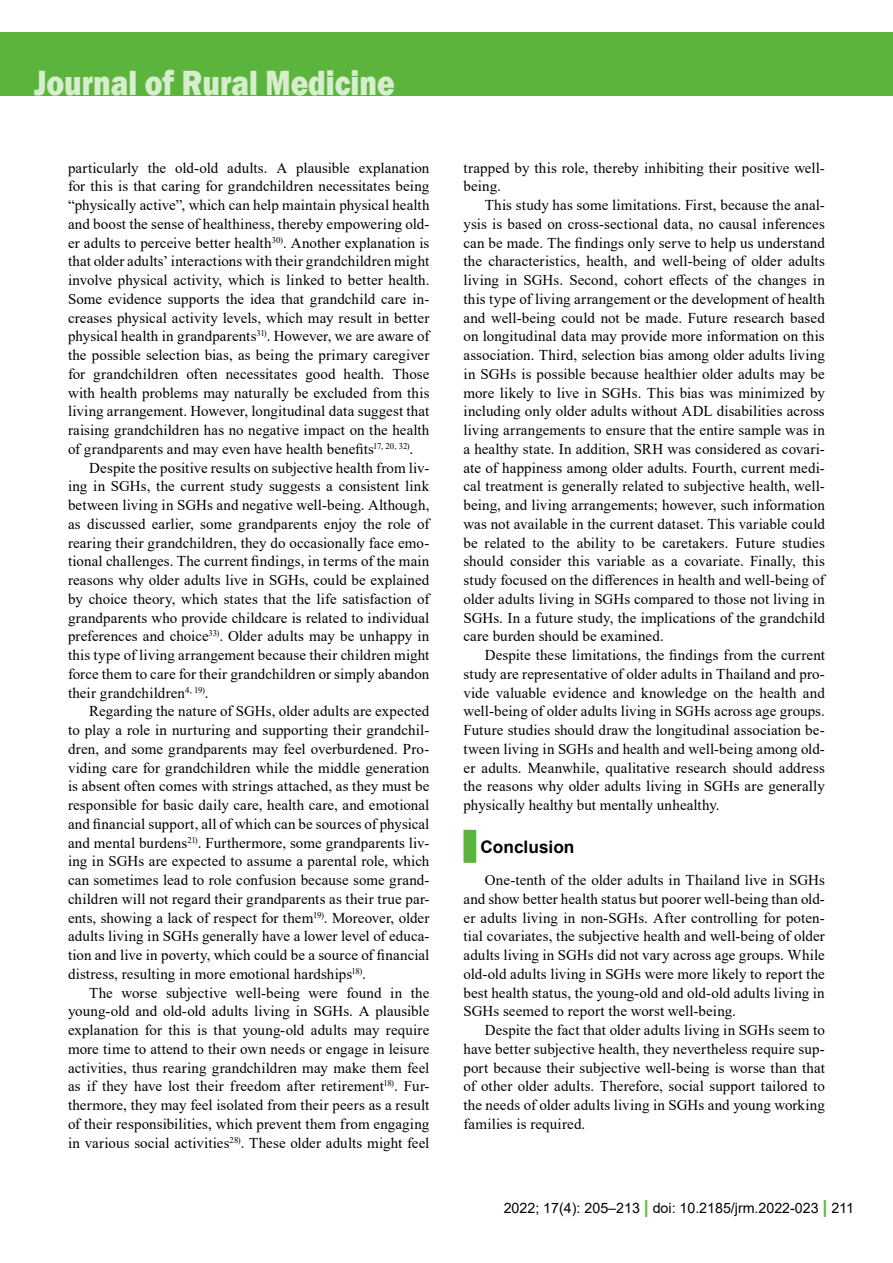
<style>
.page{position:relative;width:893px;height:1263px;background:#fff}
.page>*{position:absolute;margin:0;border:0;box-sizing:border-box;transform-origin:0 0}
.t1{font:800 36px "Franklin Gothic";color:#d6edce;scale:.83 1}
.t2{font:700 17.25px "Arial";color:#000}
.t3{font:15px/18.8px "Times New Roman";letter-spacing:.005em;color:#000;text-align:justify}
.t4{font:14.25px "Arial";color:#000}
.s1{font-weight:700;font-size:18px;color:#5bb53c}
</style>
<div class="page">
<div style="left:0;top:32px;width:893px;height:64px;background:#5bb53c"></div>
<div style="left:463px;top:830px;width:13px;height:33px;background:#5bb53c"></div>
<h1 class="t1" style="left:34px;top:59px;width:436px">Journal of Rural Medicine</h1>
<p class="t3" style="left:68px;top:158px;width:363px">particularly the old-old adults. A plausible explanation for this is that caring for grandchildren necessitates being “physically active”, which can help maintain physical health and boost the sense of healthiness, thereby empowering old&shy;er adults to perceive better health<sup>30)</sup>. Another explanation is that older adults’ interactions with their grandchildren might involve physical activity, which is linked to better health.<br>Some evidence supports the idea that grandchild care in&shy;creases physical activity levels, which may result in better physical health in grandparents<sup>31)</sup>. However, we are aware of the possible selection bias, as being the primary caregiver for grandchildren often necessitates good health. Those with health problems may naturally be excluded from this living arrangement. However, longitudinal data suggest that raising grandchildren has no negative impact on the health of grandparents and may even have health benefits<sup>17,</sup> <sup>20,</sup> <sup>32)</sup>.</p>
<p class="t3" style="left:68px;top:458px;width:363px;text-indent:21px">Despite the positive results on subjective health from liv&shy;ing in SGHs, the current study suggests a consistent link between living in SGHs and negative well-being. Although, as discussed earlier, some grandparents enjoy the role of rearing their grandchildren, they do occasionally face emo&shy;tional challenges. The current findings, in terms of the main reasons why older adults live in SGHs, could be explained by choice theory, which states that the life satisfaction of grandparents who provide childcare is related to individual preferences and choice<sup>33)</sup>. Older adults may be unhappy in this type of living arrangement because their children might force them to care for their grandchildren or simply abandon their grandchildren<sup>4,</sup> <sup>19)</sup>.</p>
<p class="t3" style="left:68px;top:701px;width:363px;text-indent:21px">Regarding the nature of SGHs, older adults are expected to play a role in nurturing and supporting their grandchil&shy;dren, and some grandparents may feel overburdened. Pro&shy;viding care for grandchildren while the middle generation is absent often comes with strings attached, as they must be responsible for basic daily care, health care, and emotional and financial support, all of which can be sources of physical and mental burdens<sup>21)</sup>. Furthermore, some grandparents liv&shy;ing in SGHs are expected to assume a parental role, which can sometimes lead to role confusion because some grand&shy;children will not regard their grandparents as their true par&shy;ents, showing a lack of respect for them<sup>19)</sup>. Moreover, older adults living in SGHs generally have a lower level of educa&shy;tion and live in poverty, which could be a source of financial distress, resulting in more emotional hardships<sup>18)</sup>.</p>
<p class="t3" style="left:68px;top:983px;width:363px;text-indent:21px">The worse subjective well-being were found in the young-old and old-old adults living in SGHs. A plausible explanation for this is that young-old adults may require more time to attend to their own needs or engage in leisure activities, thus rearing grandchildren may make them feel as if they have lost their freedom after retirement<sup>18)</sup>. Fur&shy;thermore, they may feel isolated from their peers as a result of their responsibilities, which prevent them from engaging in various social activities<sup>28)</sup>. These older adults might feel</p>
<p class="t3" style="left:463px;top:158px;width:363px">trapped by this role, thereby inhibiting their positive well&shy;being.</p>
<p class="t3" style="left:463px;top:195px;width:363px;text-indent:21px">This study has some limitations. First, because the anal&shy;ysis is based on cross-sectional data, no causal inferences can be made. The findings only serve to help us understand the characteristics, health, and well-being of older adults living in SGHs. Second, cohort effects of the changes in this type of living arrangement or the development of health and well-being could not be made. Future research based on longitudinal data may provide more information on this association. Third, selection bias among older adults living in SGHs is possible because healthier older adults may be more likely to live in SGHs. This bias was minimized by including only older adults without ADL disabilities across living arrangements to ensure that the entire sample was in a healthy state. In addition, SRH was considered as covari&shy;ate of happiness among older adults. Fourth, current medi&shy;cal treatment is generally related to subjective health, well&shy;being, and living arrangements; however, such information was not available in the current dataset. This variable could be related to the ability to be caretakers. Future studies should consider this variable as a covariate. Finally, this study focused on the differences in health and well-being of older adults living in SGHs compared to those not living in SGHs. In a future study, the implications of the grandchild care burden should be examined.</p>
<p class="t3" style="left:463px;top:645px;width:363px;text-indent:21px">Despite these limitations, the findings from the current study are representative of older adults in Thailand and pro&shy;vide valuable evidence and knowledge on the health and well-being of older adults living in SGHs across age groups.<br>Future studies should draw the longitudinal association be&shy;tween living in SGHs and health and well-being among old&shy;er adults. Meanwhile, qualitative research should address the reasons why older adults living in SGHs are generally physically healthy but mentally unhealthy.</p>
<p class="t2" style="left:480px;top:835px;width:95px">Conclusion</p>
<p class="t3" style="left:463px;top:870px;width:363px;text-indent:21px">One-tenth of the older adults in Thailand live in SGHs and show better health status but poorer well-being than old&shy;er adults living in non-SGHs. After controlling for poten&shy;tial covariates, the subjective health and well-being of older adults living in SGHs did not vary across age groups. While old-old adults living in SGHs were more likely to report the best health status, the young-old and old-old adults living in SGHs seemed to report the worst well-being.</p>
<p class="t3" style="left:463px;top:1020px;width:363px;text-indent:21px">Despite the fact that older adults living in SGHs seem to have better subjective health, they nevertheless require sup&shy;port because their subjective well-being is worse than that of other older adults. Therefore, social support tailored to the needs of older adults living in SGHs and young working families is required.</p>
<p class="t4" style="left:504px;top:1198px;width:352px">2022; 17(4): 205–213 <span class="s1">|</span> doi: 10.2185/jrm.2022-023 <span class="s1">|</span> 211</p>
</div>
